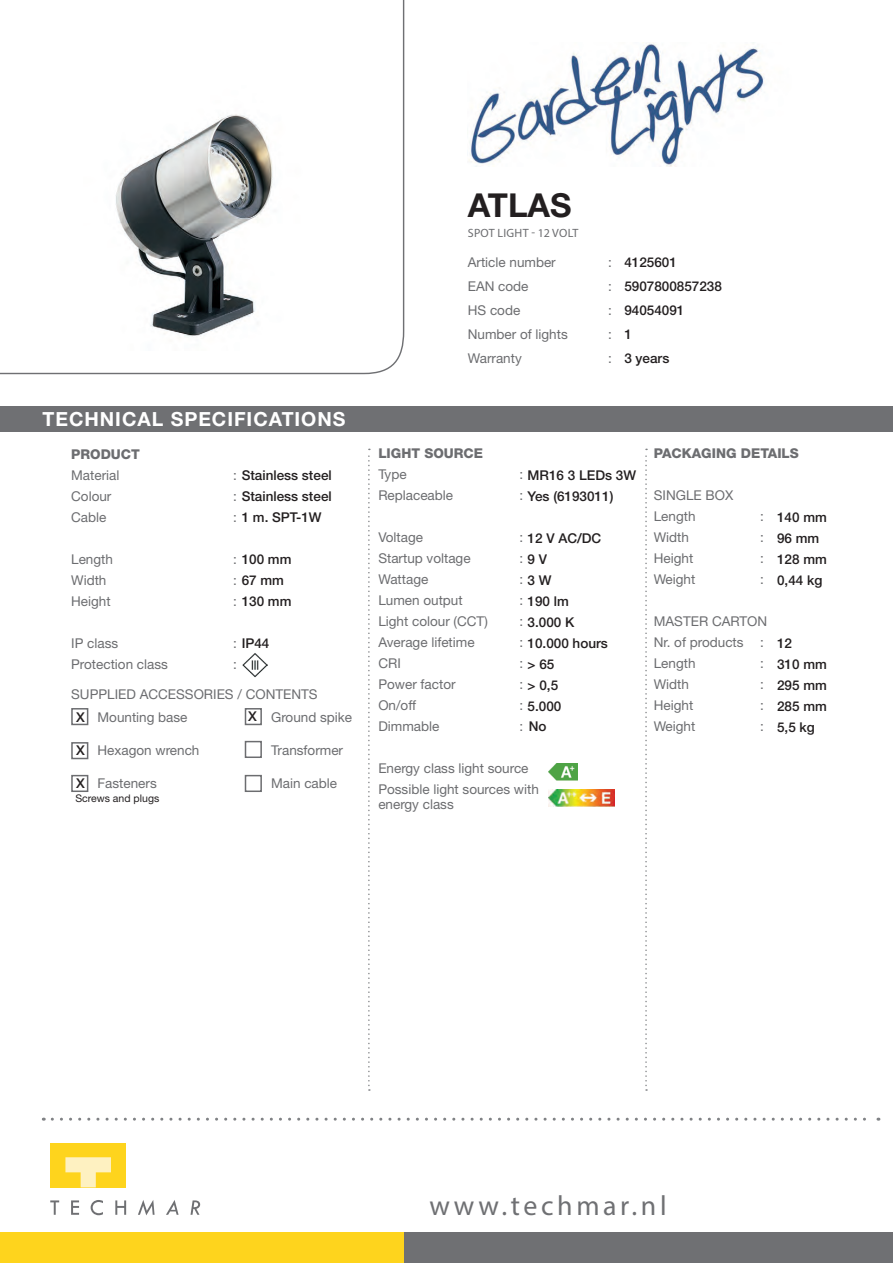
<style>
.page{position:relative;width:893px;height:1263px;background:#fff}
.page>*{position:absolute;margin:0;border:0;box-sizing:border-box;transform-origin:0 0}
.t1{font:700 33px "Helvetica Neue LT Std";color:#231f20}
.t2{font:27.9px "Myriad Pro";letter-spacing:.13em;color:#6f7073}
.t3{font:700 19.5px "Helvetica Neue LT Std";letter-spacing:.05em;color:#fff}
.t4{font:13.5px/21px "Helvetica Neue LT Std";color:#6c6d70}
.t5{font:500 13.5px/21px "Helvetica Neue LT Std";color:#231f20}
.t6{font:800 13.5px "Helvetica Neue LT Std";color:#6c6d70}
.t7{font:12px "Myriad Pro";letter-spacing:.02em;color:#6c6d70}
.t8{font:10.5px "Helvetica Neue LT Std";color:#231f20}
.s1{font-weight:400;color:#6c6d70}
</style>
<div class="page">
<svg style="left:0;top:0;width:405px;height:375px"></svg>
<div style="left:0;top:406px;width:893px;height:26px;background:#6f7073"></div>
<svg style="left:52px;top:1118px;width:827px;height:3px"></svg>
<svg style="left:368px;top:449px;width:2px;height:642px"></svg>
<svg style="left:645px;top:449px;width:2px;height:642px"></svg>
<div style="left:404px;top:1232px;width:489px;height:31px;background:#6f7073"></div>
<div style="left:0;top:1232px;width:404px;height:31px;background:#fed41d"></div>
<svg style="left:50px;top:1200px;width:9px;height:15px"></svg>
<svg style="left:71px;top:1200px;width:8px;height:15px"></svg>
<svg style="left:115px;top:1200px;width:11px;height:15px"></svg>
<svg style="left:166px;top:1200px;width:13px;height:15px"></svg>
<svg style="left:191px;top:1200px;width:9px;height:15px"></svg>
<svg style="left:91px;top:1200px;width:12px;height:15px"></svg>
<svg style="left:138px;top:1200px;width:17px;height:15px"></svg>
<div style="left:50px;top:1143px;width:76px;height:44px;background:#fed41d"></div>
<svg style="left:65px;top:1157px;width:46px;height:30px"></svg>
<div style="left:71px;top:708px;width:17px;height:17px;border:2px solid #6c6d70"></div>
<div style="left:71px;top:742px;width:17px;height:17px;border:2px solid #6c6d70"></div>
<div style="left:71px;top:775px;width:17px;height:17px;border:2px solid #6c6d70"></div>
<div style="left:245px;top:708px;width:17px;height:17px;border:2px solid #6c6d70"></div>
<div style="left:245px;top:741px;width:17px;height:17px;border:2px solid #6c6d70"></div>
<div style="left:245px;top:775px;width:17px;height:17px;border:2px solid #6c6d70"></div>
<img style="left:242px;top:653px;width:25px;height:24px">
<img style="left:548px;top:763px;width:30px;height:17px">
<img style="left:548px;top:789px;width:66px;height:17px">
<img style="left:469px;top:43px;width:296px;height:124px">
<img style="left:83px;top:85px;width:239px;height:266px">
<h3 class="t3" style="left:43px;top:407px;width:304px">TECHNICAL SPECIFICATIONS</h3>
<p class="t6" style="left:71px;top:446px;width:70px">PRODUCT</p>
<p class="t4" style="left:71px;top:464px;width:50px">Material</p>
<p class="t5" style="left:233px;top:465px;width:100px"><span class="s1">:</span> Stainless steel</p>
<p class="t4" style="left:71px;top:485px;width:42px">Colour</p>
<p class="t5" style="left:233px;top:486px;width:100px"><span class="s1">:</span> Stainless steel</p>
<p class="t4" style="left:71px;top:506px;width:37px">Cable</p>
<p class="t5" style="left:233px;top:507px;width:90px"><span class="s1">:</span> 1 m. SPT-1W</p>
<p class="t4" style="left:71px;top:548px;width:43px">Length</p>
<p class="t5" style="left:233px;top:549px;width:60px"><span class="s1">:</span> 100 mm</p>
<p class="t4" style="left:71px;top:569px;width:37px">Width</p>
<p class="t5" style="left:233px;top:570px;width:52px"><span class="s1">:</span> 67 mm</p>
<p class="t4" style="left:71px;top:590px;width:41px">Height</p>
<p class="t5" style="left:233px;top:591px;width:60px"><span class="s1">:</span> 130 mm</p>
<p class="t4" style="left:71px;top:632px;width:48px">IP class</p>
<p class="t5" style="left:233px;top:633px;width:38px"><span class="s1">:</span> IP44</p>
<p class="t4" style="left:71px;top:653px;width:98px">Protection class</p>
<p class="t4" style="left:233px;top:653px;width:5px">:</p>
<p class="t4" style="left:71px;top:683px;width:248px">SUPPLIED ACCESSORIES / CONTENTS</p>
<p class="t5" style="left:76px;top:706px;width:10px">X</p>
<p class="t5" style="left:248px;top:706px;width:10px">X</p>
<p class="t5" style="left:76px;top:739px;width:10px">X</p>
<p class="t5" style="left:76px;top:772px;width:10px">X</p>
<p class="t4" style="left:97px;top:707px;width:92px">Mounting base</p>
<p class="t4" style="left:97px;top:740px;width:103px">Hexagon wrench</p>
<p class="t4" style="left:97px;top:773px;width:61px">Fasteners</p>
<p class="t8" style="left:75px;top:792px;width:85px">Screws and plugs</p>
<p class="t4" style="left:271px;top:707px;width:83px">Ground spike</p>
<p class="t4" style="left:271px;top:740px;width:74px">Transformer</p>
<p class="t4" style="left:271px;top:773px;width:68px">Main cable</p>
<h1 class="t1" style="left:468px;top:185px;width:105px">ATLAS</h1>
<p class="t7" style="left:468px;top:225px;width:112px">SPOT LIGHT - 12 VOLT</p>
<p class="t4" style="left:468px;top:252px;width:90px">Article number</p>
<p class="t4" style="left:608px;top:252px;width:5px">:</p>
<p class="t4" style="left:468px;top:276px;width:62px">EAN code</p>
<p class="t4" style="left:608px;top:276px;width:5px">:</p>
<p class="t4" style="left:468px;top:300px;width:54px">HS code</p>
<p class="t4" style="left:608px;top:300px;width:5px">:</p>
<p class="t4" style="left:468px;top:324px;width:102px">Number of lights</p>
<p class="t4" style="left:608px;top:324px;width:5px">:</p>
<p class="t4" style="left:468px;top:348px;width:55px">Warranty</p>
<p class="t4" style="left:608px;top:348px;width:5px">:</p>
<p class="t5" style="left:624px;top:250px;width:99px;line-height:24px">4125601<br>5907800857238<br>94054091<br>1<br>3 years</p>
<p class="t6" style="left:378px;top:445px;width:106px">LIGHT SOURCE</p>
<p class="t4" style="left:378px;top:464px;width:30px">Type</p>
<p class="t5" style="left:519px;top:464px;width:118px"><span class="s1">:</span> MR16 3 LEDs 3W</p>
<p class="t4" style="left:378px;top:485px;width:76px">Replaceable</p>
<p class="t5" style="left:519px;top:485px;width:96px"><span class="s1">:</span> Yes (6193011)</p>
<p class="t4" style="left:378px;top:527px;width:46px">Voltage</p>
<p class="t5" style="left:519px;top:527px;width:83px"><span class="s1">:</span> 12 V AC/DC</p>
<p class="t4" style="left:378px;top:548px;width:94px">Startup voltage</p>
<p class="t5" style="left:519px;top:548px;width:29px"><span class="s1">:</span> 9 V</p>
<p class="t4" style="left:378px;top:569px;width:52px">Wattage</p>
<p class="t5" style="left:519px;top:569px;width:34px"><span class="s1">:</span> 3 W</p>
<p class="t4" style="left:378px;top:590px;width:86px">Lumen output</p>
<p class="t5" style="left:519px;top:590px;width:51px"><span class="s1">:</span> 190 lm</p>
<p class="t4" style="left:378px;top:611px;width:111px">Light colour (CCT)</p>
<p class="t5" style="left:519px;top:611px;width:56px"><span class="s1">:</span> 3.000 K</p>
<p class="t4" style="left:378px;top:632px;width:98px">Average lifetime</p>
<p class="t5" style="left:519px;top:632px;width:90px"><span class="s1">:</span> 10.000 hours</p>
<p class="t4" style="left:378px;top:653px;width:24px">CRI</p>
<p class="t5" style="left:519px;top:653px;width:37px"><span class="s1">:</span> &gt; 65</p>
<p class="t4" style="left:378px;top:674px;width:79px">Power factor</p>
<p class="t5" style="left:519px;top:674px;width:40px"><span class="s1">:</span> &gt; 0,5</p>
<p class="t4" style="left:378px;top:695px;width:39px">On/off</p>
<p class="t5" style="left:519px;top:695px;width:43px"><span class="s1">:</span> 5.000</p>
<p class="t4" style="left:378px;top:716px;width:63px">Dimmable</p>
<p class="t5" style="left:519px;top:715px;width:29px"><span class="s1">:</span> No</p>
<p class="t4" style="left:378px;top:758px;width:162px">Energy class light source<br>Possible light sources with</p>
<p class="t4" style="left:378px;top:794px;width:77px">energy class</p>
<p class="t6" style="left:654px;top:445px;width:147px">PACKAGING DETAILS</p>
<p class="t4" style="left:654px;top:485px;width:81px">SINGLE BOX<br>Length</p>
<p class="t5" style="left:777px;top:507px;width:51px">140 mm<br>96 mm<br>128 mm<br>0,44 kg</p>
<p class="t4" style="left:760px;top:506px;width:5px">:</p>
<p class="t4" style="left:654px;top:527px;width:37px">Width</p>
<p class="t4" style="left:760px;top:527px;width:5px">:</p>
<p class="t4" style="left:654px;top:548px;width:41px">Height</p>
<p class="t4" style="left:760px;top:548px;width:5px">:</p>
<p class="t4" style="left:654px;top:569px;width:43px">Weight</p>
<p class="t4" style="left:760px;top:569px;width:5px">:</p>
<p class="t4" style="left:654px;top:611px;width:115px">MASTER CARTON<br>Nr. of products :<br>Length</p>
<p class="t5" style="left:777px;top:633px;width:51px">12<br>310 mm<br>295 mm<br>285 mm<br>5,5 kg</p>
<p class="t4" style="left:760px;top:653px;width:5px">:</p>
<p class="t4" style="left:654px;top:674px;width:37px">Width</p>
<p class="t4" style="left:760px;top:674px;width:5px">:</p>
<p class="t4" style="left:654px;top:695px;width:41px">Height</p>
<p class="t4" style="left:760px;top:695px;width:5px">:</p>
<p class="t4" style="left:654px;top:716px;width:43px">Weight</p>
<p class="t4" style="left:760px;top:716px;width:5px">:</p>
<h2 class="t2" style="left:429px;top:1188px;width:239px">www.techmar.nl</h2>
</div>
